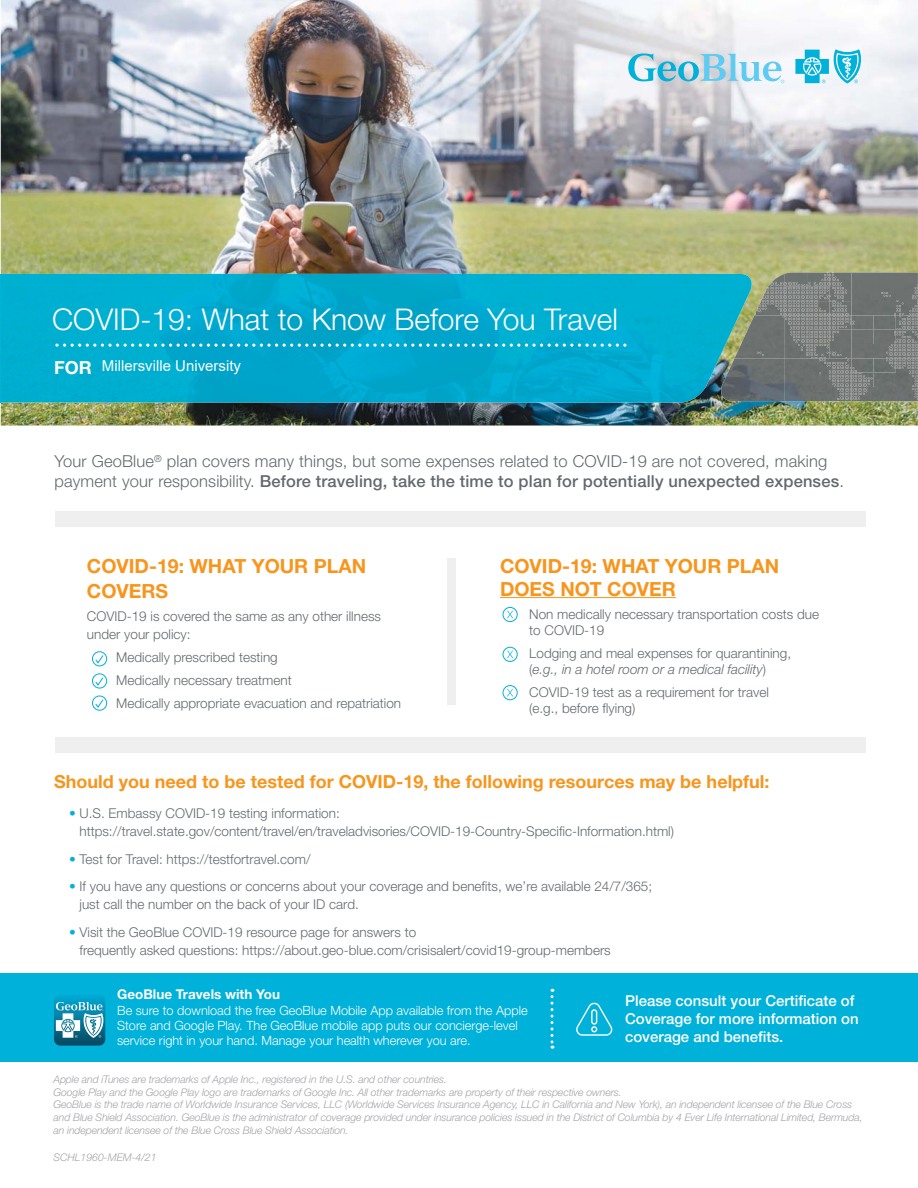
<style>
.page{position:relative;width:918px;height:1188px;background:#fff}
.page>*{position:absolute;margin:0;border:0;box-sizing:border-box;transform-origin:0 0}
.t1{font:300 30px "Helvetica Neue LT Std";color:#fff}
.t2{font:700 19.5px/22.5px "Helvetica Neue LT Std";color:#f8951d}
.t3{font:700 18px "Helvetica Neue LT Std";color:#f8951d}
.t4{font:700 18px "Helvetica Neue LT Std";color:#fff}
.t5{font:300 16.5px/19.8px "Helvetica Neue LT Std";letter-spacing:.01em;color:#64696f}
.t6{font:500 15px/18px "Helvetica Neue LT Std";color:#fff}
.t7{font:15px "Arial";color:#fff}
.t8{font:300 13.5px/18px "Helvetica Neue LT Std";color:#64696f}
.t9{font:700 13.5px "Helvetica Neue LT Std";color:#fff}
.t10{font:300 12.75px/15.3px "Helvetica Neue LT Std";color:#fff}
.t11{font:italic 300 10.5px/12.6px "Helvetica Neue LT Std";letter-spacing:-.01em;color:#a3a4a9}
.s1{font-weight:500}
.s2{color:#fff}
.s3{font-style:italic}
.s4{color:#00b1d9}
</style>
<div class="page">
<img style="left:1px;top:0;width:917px;height:426px">
<hr style="left:0;top:274px;width:1px;height:129px;background:#00b5db">
<img style="left:1px;top:274px;width:753px;height:129px">
<img style="left:872px;top:387px;width:9px;height:14px">
<img style="left:872px;top:373px;width:2px;height:14px">
<img style="left:754px;top:274px;width:1px;height:41px">
<svg style="left:755px;top:273px;width:117px;height:129px;background:#787c79"></svg>
<svg style="left:881px;top:273px;width:37px;height:129px;background:#757977"></svg>
<svg style="left:57px;top:343px;width:560px;height:4px;background:#42beda"></svg>
<div style="left:55px;top:737px;width:810px;height:16px;background:#f0eff0"></div>
<div style="left:447px;top:558px;width:9px;height:147px;background:#f0eff0"></div>
<div style="left:55px;top:511px;width:810px;height:16px;background:#f0eff0"></div>
<svg style="left:628px;top:53px;width:156px;height:30px"></svg>
<svg style="left:795px;top:49px;width:67px;height:35px"></svg>
<div style="left:0;top:973px;width:918px;height:89px;background:#00b1d9"></div>
<svg style="left:576px;top:1002px;width:37px;height:34px"></svg>
<div style="left:591px;top:1009px;width:6px;height:16px;border:1px solid #fff;border-radius:2px"></div>
<hr style="left:500px;top:597px;width:176px;height:1px;background:#f8951d">
<div style="left:503px;top:685px;width:15px;height:15px;border:1px solid #00b1d9;border-radius:50%"></div>
<svg style="left:507px;top:689px;width:6px;height:7px"></svg>
<div style="left:503px;top:647px;width:15px;height:15px;border:1px solid #00b1d9;border-radius:50%"></div>
<svg style="left:507px;top:651px;width:6px;height:7px"></svg>
<div style="left:503px;top:607px;width:15px;height:15px;border:1px solid #00b1d9;border-radius:50%"></div>
<svg style="left:507px;top:611px;width:6px;height:7px"></svg>
<div style="left:92px;top:696px;width:15px;height:15px;border:1px solid #00b1d9;border-radius:50%"></div>
<svg style="left:95px;top:699px;width:9px;height:9px"></svg>
<div style="left:92px;top:674px;width:15px;height:14px;border:1px solid #00b1d9;border-radius:50%"></div>
<svg style="left:95px;top:677px;width:9px;height:9px"></svg>
<div style="left:92px;top:651px;width:15px;height:15px;border:1px solid #00b1d9;border-radius:50%"></div>
<svg style="left:95px;top:655px;width:9px;height:9px"></svg>
<svg style="left:551px;top:989px;width:3px;height:60px"></svg>
<div style="left:54px;top:994px;width:51px;height:52px;background:#084e68;border-radius:6px"></div>
<svg style="left:54px;top:994px;width:50px;height:44px;background:#59b0c7"></svg>
<h1 class="t1" style="left:52px;top:308px;width:567px">COVID-19: What to Know Before You Travel</h1>
<h3 class="t4" style="left:54px;top:361px;width:39px">FOR</h3>
<p class="t7" style="left:102px;top:358px;width:141px">Millersville University</p>
<p class="t5" style="left:54px;top:453px;width:791px">Your GeoBlue<sup>®</sup> plan covers many things, but some expenses related to COVID-19 are not covered, making payment your responsibility. <span class="s1">Before traveling, take the time to plan for potentially unexpected expenses</span>.</p>
<h2 class="t2" style="left:87px;top:555px;width:281px;line-height:25.2px">COVID-19: WHAT YOUR PLAN<br>COVERS</h2>
<p class="t8" style="left:87px;top:609px;width:296px">COVID-19 is covered the same as any other illness under your policy:</p>
<p class="t8" style="left:102px;top:650px;width:177px"><span class="s2">•</span> Medically prescribed testing</p>
<p class="t8" style="left:102px;top:673px;width:191px"><span class="s2">•</span> Medically necessary treatment</p>
<p class="t8" style="left:102px;top:695px;width:301px"><span class="s2">•</span> Medically appropriate evacuation and repatriation</p>
<h2 class="t2" style="left:500px;top:557px;width:281px">COVID-19: WHAT YOUR PLAN<br>DOES NOT COVER</h2>
<p class="t8" style="left:529px;top:607px;width:291px;line-height:16.2px;text-indent:-14px"><span class="s2">•</span> Non medically necessary transportation costs due to COVID-19</p>
<p class="t8" style="left:529px;top:646px;width:263px;line-height:16.2px;text-indent:-14px"><span class="s2">•</span> Lodging and meal expenses for quarantining, (<span class="s3">e.g., in a hotel room or a medical facility</span>)</p>
<p class="t8" style="left:529px;top:685px;width:241px;line-height:16.2px;text-indent:-14px"><span class="s2">•</span> COVID-19 test as a requirement for travel (e.g., before flying)</p>
<h3 class="t3" style="left:54px;top:775px;width:717px">Should you need to be tested for COVID-19, the following resources may be helpful:</h3>
<p class="t8" style="left:80px;top:805px;width:596px;text-indent:-11px"><span class="s4">•</span> U.S. Embassy COVID-19 testing information: https://travel.state.gov/content/travel/en/traveladvisories/COVID-19-Country-Specific-Information.html)</p>
<p class="t8" style="left:69px;top:851px;width:243px"><span class="s4">•</span> Test for Travel: https://testfortravel.com/</p>
<p class="t8" style="left:80px;top:879px;width:574px;text-indent:-11px"><span class="s4">•</span> If you have any questions or concerns about your coverage and benefits, we’re available 24/7/365; just call the number on the back of your ID card.</p>
<p class="t8" style="left:80px;top:924px;width:533px;text-indent:-11px"><span class="s4">•</span> Visit the GeoBlue COVID-19 resource page for answers to<br>frequently asked questions: https://about.geo-blue.com/crisisalert/covid19-group-members</p>
<p class="t6" style="left:625px;top:993px;width:235px">Please consult your Certificate of<br>Coverage for more information on coverage and benefits.</p>
<p class="t9" style="left:117px;top:990px;width:165px">GeoBlue Travels with You</p>
<p class="t10" style="left:117px;top:1004px;width:412px">Be sure to download the free GeoBlue Mobile App available from the Apple<br>Store and Google Play. The GeoBlue mobile app puts our concierge-level service right in your hand. Manage your health wherever you are.</p>
<p class="t11" style="left:54px;top:1074px;width:811px">Apple and iTunes are trademarks of Apple Inc., registered in the U.S. and other countries.<br>Google Play and the Google Play logo are trademarks of Google Inc. All other trademarks are property of their respective owners.<br>GeoBlue is the trade name of Worldwide Insurance Services, LLC (Worldwide Services Insurance Agency, LLC in California and New York), an independent licensee of the Blue Cross and Blue Shield Association. GeoBlue is the administrator of coverage provided under insurance policies issued in the District of Columbia by 4 Ever Life International Limited, Bermuda, an independent licensee of the Blue Cross Blue Shield Association.</p>
<p class="t11" style="left:54px;top:1152px;width:105px">SCHL1960-MEM-4/21</p>
</div>
